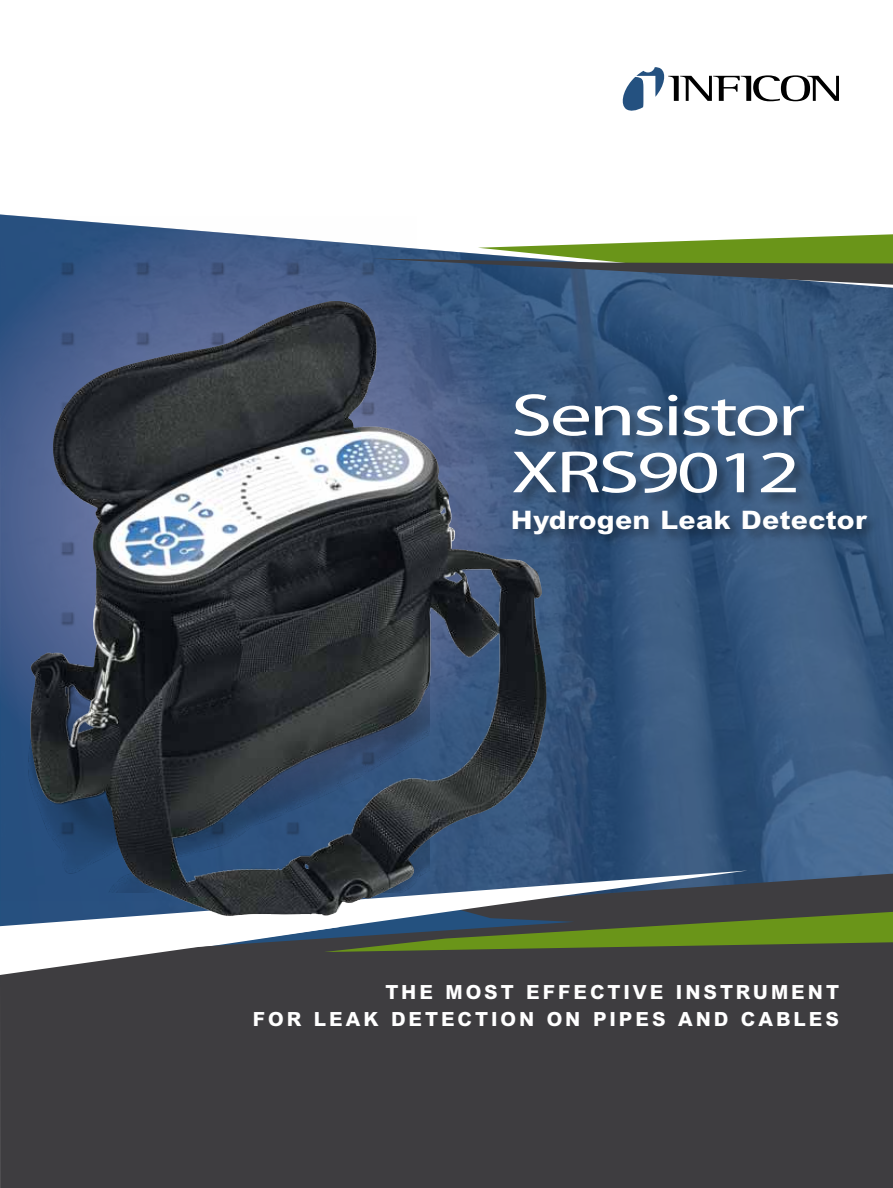
<style>
.page{position:relative;width:893px;height:1188px;background:#fff}
.page>*{position:absolute;margin:0;border:0;box-sizing:border-box;transform-origin:0 0}
.t1{font:60px/57px "Myriad Pro";letter-spacing:-.035em;color:#fff;scale:1.4 1}
.t2{font:800 25.5px "Arial MT Std";letter-spacing:.01em;color:#fff;scale:1.1 1}
.t3{font:800 19.5px/27px "Arial MT Std";letter-spacing:.15em;color:#fff;text-align:right}
</style>
<div class="page">
<svg style="left:623px;top:67px;width:216px;height:44px"></svg>
<img style="left:0;top:214px;width:893px;height:660px">
<svg style="left:371px;top:234px;width:522px;height:53px"></svg>
<div style="left:0;top:874px;width:893px;height:314px;background:#3e3d40"></div>
<svg style="left:0;top:909px;width:893px;height:68px;background:#4d5b32"></svg>
<svg style="left:0;top:871px;width:748px;height:104px;fill:#3e4240"></svg>
<img style="left:0;top:291px;width:429px;height:601px">
<img style="left:29px;top:301px;width:520px;height:615px">
<div style="left:513px;top:392px;width:305px;height:115px;background:#000;opacity:.35"></div>
<div style="left:511px;top:509px;width:370px;height:39px;background:#000;opacity:.35"></div>
<h1 class="t1" style="left:511px;top:386px;width:212px">Sensistor<br>XRS9012</h1>
<h2 class="t2" style="left:511px;top:504px;width:325px">HYDROGEN LEAK DETECTOR</h2>
<p class="t3" style="left:253px;top:978px;width:587px">THE MOST EFFECTIVE INST RUMENT<br>FOR LEAK DETECTION ON PIPES AND CABLES</p>
</div>
